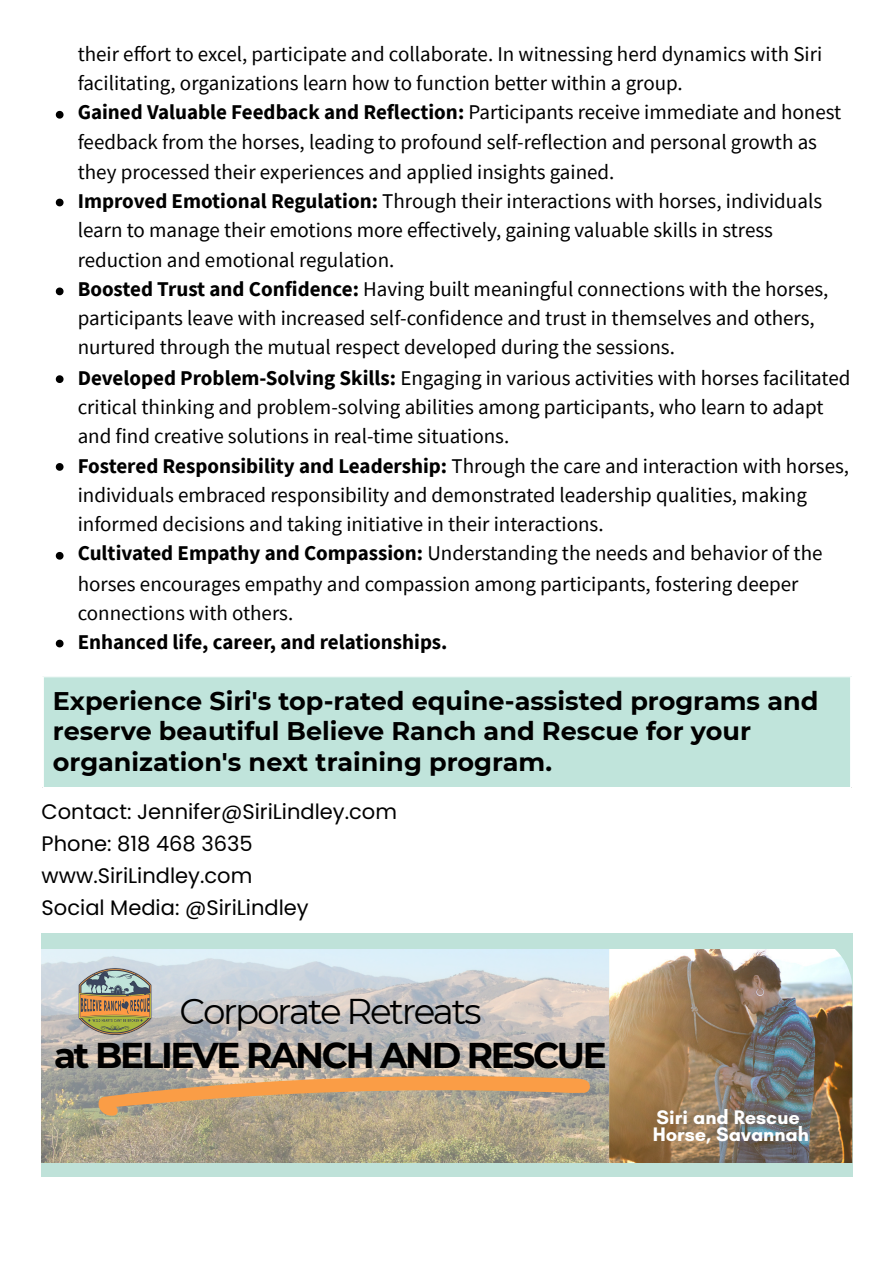
<style>
.page{position:relative;width:894px;height:1263px;background:#fff}
.page>*{position:absolute;margin:0;border:0;box-sizing:border-box;transform-origin:0 0}
.t1{font:700 35.7px "Montserrat";letter-spacing:-.065em;color:#000}
.t2{font:35.7px "Montserrat";letter-spacing:-.065em;color:#000}
.t3{font:700 25.5px/30.3px "Montserrat";color:#000}
.t4{font:21px/29.2px "Source Sans Pro";color:#000}
.t5{font:21px "Poppins";color:#000}
.t6{font:700 21px "Source Sans Pro";color:#000}
.t7{font:700 19.95px "Glacial Indifference";color:#fff}
.s1{font-weight:700}
</style>
<div class="page">
<svg style="left:56px;top:111px;width:7px;height:8px"></svg>
<svg style="left:56px;top:199px;width:7px;height:7px"></svg>
<svg style="left:56px;top:288px;width:7px;height:7px"></svg>
<svg style="left:56px;top:375px;width:7px;height:8px"></svg>
<svg style="left:56px;top:463px;width:7px;height:8px"></svg>
<svg style="left:56px;top:552px;width:7px;height:8px"></svg>
<svg style="left:56px;top:640px;width:7px;height:7px"></svg>
<div style="left:42px;top:676px;width:809px;height:111px;background:#c0e4db"></div>
<hr style="left:44px;top:676px;width:805px;height:1px;background:#fff">
<hr style="left:42px;top:676px;width:2px;height:111px;background:#fff">
<hr style="left:849px;top:676px;width:3px;height:111px;background:#fff">
<img style="left:42px;top:949px;width:567px;height:214px">
<img style="left:609px;top:949px;width:243px;height:214px">
<div style="left:42px;top:934px;width:810px;height:15px;background:#bfe2d9"></div>
<div style="left:42px;top:1163px;width:810px;height:14px;background:#bfe2d9"></div>
<svg style="left:97px;top:1076px;width:494px;height:41px;background:#c7a378"></svg>
<img style="left:79px;top:965px;width:72px;height:72px">
<p class="t4" style="left:78px;top:39px;width:745px">their effort to excel, participate and collaborate. In witnessing herd dynamics with Siri facilitating, organizations learn how to function better within a group.</p>
<p class="t4" style="left:78px;top:97px;width:765px;line-height:29.8px"><span class="s1">Gained Valuable Feedback and Reflection:</span> Participants receive immediate and honest feedback from the horses, leading to profound self-reflection and personal growth as they processed their experiences and applied insights gained.</p>
<p class="t4" style="left:78px;top:186px;width:745px"><span class="s1">Improved Emotional Regulation:</span> Through their interactions with horses, individuals learn to manage their emotions more effectively, gaining valuable skills in stress reduction and emotional regulation.</p>
<p class="t4" style="left:78px;top:274px;width:752px"><span class="s1">Boosted Trust and Confidence:</span> Having built meaningful connections with the horses, participants leave with increased self-confidence and trust in themselves and others, nurtured through the mutual respect developed during the sessions.</p>
<p class="t4" style="left:78px;top:363px;width:774px"><span class="s1">Developed Problem-Solving Skills:</span> Engaging in various activities with horses facilitated critical thinking and problem-solving abilities among participants, who learn to adapt and find creative solutions in real-time situations.</p>
<p class="t4" style="left:78px;top:450px;width:772px"><span class="s1">Fostered Responsibility and Leadership:</span> Through the care and interaction with horses, individuals embraced responsibility and demonstrated leadership qualities, making informed decisions and taking initiative in their interactions.</p>
<p class="t4" style="left:78px;top:538px;width:746px;line-height:29.8px"><span class="s1">Cultivated Empathy and Compassion:</span> Understanding the needs and behavior of the horses encourages empathy and compassion among participants, fostering deeper connections with others.</p>
<p class="t6" style="left:78px;top:628px;width:371px">Enhanced life, career, and relationships.</p>
<p class="t3" style="left:53px;top:686px;width:767px">Experience Siri's top-rated equine-assisted programs and reserve beautiful Believe Ranch and Rescue for your organization's next training program.</p>
<p class="t5" style="left:42px;top:797px;width:357px">Contact: Jennifer@SiriLindley.com</p>
<p class="t5" style="left:42px;top:828px;width:212px">Phone: 818 468 3635</p>
<p class="t5" style="left:42px;top:861px;width:212px">www.SiriLindley.com</p>
<p class="t5" style="left:42px;top:893px;width:268px">Social Media: @SiriLindley</p>
<p class="t2" style="left:179px;top:990px;width:303px">Corporate Retreats</p>
<p class="t1" style="left:54px;top:1033px;width:554px">at BELIEVE RANCH AND RESCUE</p>
<p class="t7" style="left:656px;top:1104px;width:145px">Siri and Rescue</p>
<p class="t7" style="left:652px;top:1122px;width:158px">Horse, Savannah</p>
</div>
